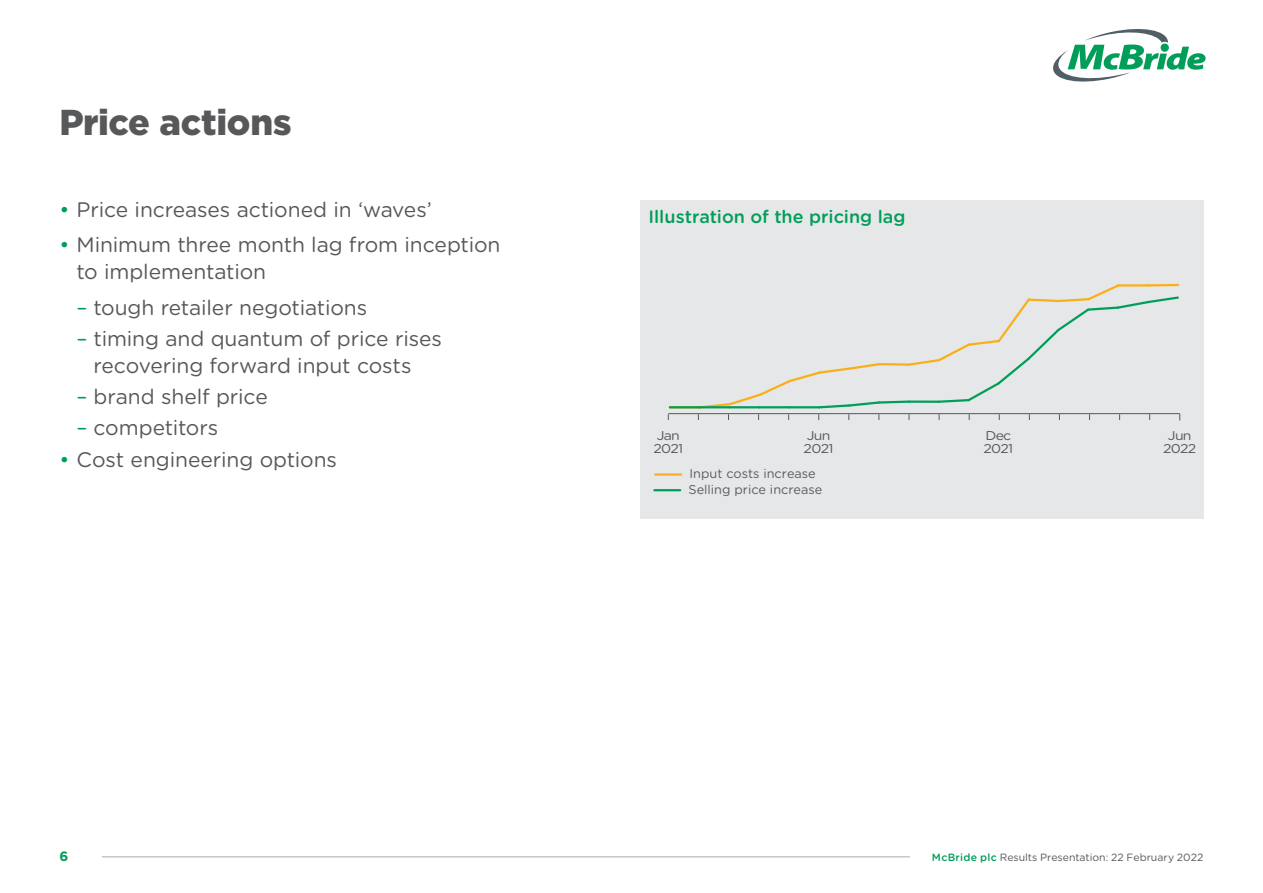
<style>
.page{position:relative;width:1263px;height:893px;background:#fff}
.page>*{position:absolute;margin:0;border:0;box-sizing:border-box;transform-origin:0 0}
.t1{font:900 36px "Gotham";letter-spacing:-.01em;color:#57585a}
.t2{font:21px/27px "Gotham Rounded";letter-spacing:-.005em;color:#57585a}
.t3{font:500 18px "Gotham Rounded";color:#009e58}
.t4{font:700 13.5px "Gotham Rounded";color:#009e58}
.t5{font:12.75px/15.8px "Gotham Rounded";color:#525e65}
.t6{font:12.75px/12.8px "Gotham Rounded";letter-spacing:-.05em;color:#57585a;scale:1.1 1}
.t7{font:10.5px "Gotham Rounded";color:#57585a}
.s1{color:#009e58}
.s2{font-weight:500;color:#009e58}
</style>
<div class="page">
<svg style="left:1053px;top:29px;width:152px;height:53px"></svg>
<hr style="left:102px;top:856px;width:808px;height:1px;background:#a8a9ad">
<div style="left:640px;top:200px;width:563px;height:319px;background:#e6e7e9"></div>
<hr style="left:670px;top:406px;width:30px;height:2px;background:#009e58">
<hr style="left:655px;top:473px;width:26px;height:3px;background:#faae25">
<hr style="left:654px;top:489px;width:26px;height:2px;background:#009e58">
<hr style="left:668px;top:413px;width:512px;height:1px;background:#57585a">
<svg style="left:697px;top:283px;width:483px;height:137px"></svg>
<h1 class="t1" style="left:60px;top:98px;width:234px">Price actions</h1>
<p class="t2" style="left:60px;top:195px;width:374px"><span class="s1">•</span> Price increases actioned in ‘waves’</p>
<p class="t2" style="left:77px;top:230px;width:425px;text-indent:-17px"><span class="s1">•</span> Minimum three month lag from inception to implementation</p>
<p class="t2" style="left:77px;top:293px;width:292px"><span class="s1">–</span> tough retailer negotiations</p>
<p class="t2" style="left:94px;top:324px;width:350px;text-indent:-17px"><span class="s1">–</span> timing and quantum of price rises recovering forward input costs</p>
<p class="t2" style="left:77px;top:382px;width:193px"><span class="s1">–</span> brand shelf price</p>
<p class="t2" style="left:77px;top:414px;width:143px"><span class="s1">–</span> competitors</p>
<p class="t2" style="left:60px;top:445px;width:279px"><span class="s1">•</span> Cost engineering options</p>
<p class="t3" style="left:648px;top:204px;width:259px">Illustration of the pricing lag</p>
<p class="t6" style="left:653px;top:428px;width:29px">Jan<br>2021</p>
<p class="t6" style="left:804px;top:428px;width:29px">Jun<br>2021</p>
<p class="t6" style="left:983px;top:428px;width:29px">Dec<br>2021</p>
<p class="t5" style="left:689px;top:465px;width:135px">Input costs increase<br>Selling price increase</p>
<p class="t6" style="left:1163px;top:428px;width:32px;text-align:center">Jun<br>2022</p>
<p class="t4" style="left:60px;top:846px;width:10px">6</p>
<p class="t7" style="left:932px;top:850px;width:273px"><span class="s2">McBride plc</span> Results Presentation: 22 February 2022</p>
</div>
